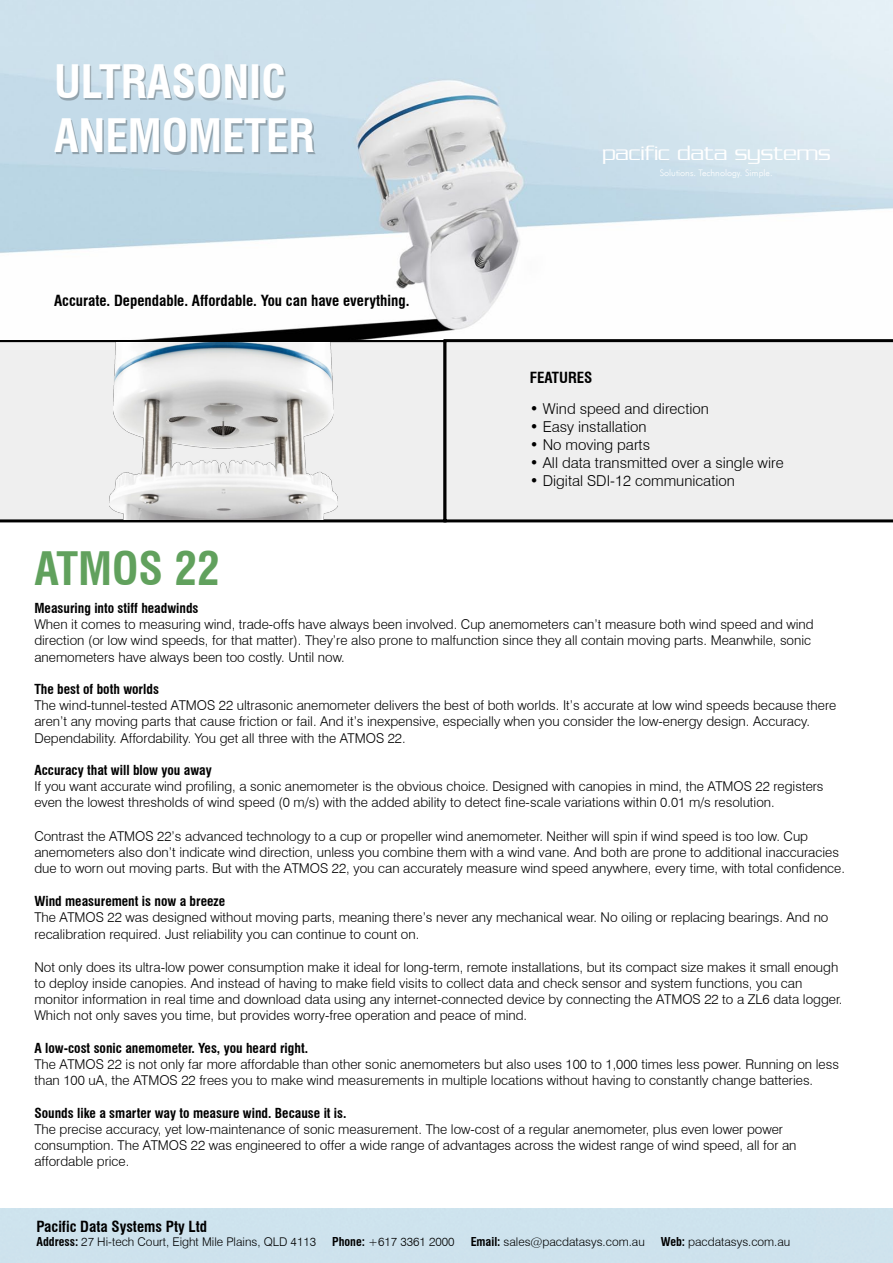
<style>
.page{position:relative;width:893px;height:1263px;background:#fff}
.page>*{position:absolute;margin:0;border:0;box-sizing:border-box;transform-origin:0 0}
.t1{font:700 condensed 45px/54px "Swiss 721 BT";color:#fff}
.t2{font:700 condensed 45px "Swiss 721 BT";color:#61a15d}
.t3{font:22.5px "Serpentine ICG Light";color:#fff}
.t4{font:300 15px "Swiss 721 BT";color:#000}
.t5{font:700 condensed 15px "Swiss 721 BT";color:#000}
.t6{font:300 13.5px/16.2px "Swiss 721 BT";color:#000}
.t7{font:700 condensed 13.5px "Swiss 721 BT";color:#000}
.t8{font:300 12px "Swiss 721 BT";color:#000}
.t9{font:italic 9px "Futura";color:#fff}
.s1{font-weight:700;font-stretch:condensed}
</style>
<div class="page">
<svg style="left:0;top:339px;width:443px;height:183px"></svg>
<img style="left:0;top:0;width:893px;height:339px">
<div style="left:56px;top:65px;width:260px;height:89px;background:#000;opacity:.26"></div>
<img style="left:80px;top:343px;width:287px;height:176px">
<div style="left:443px;top:339px;width:450px;height:183px;background:#efefef"></div>
<h1 class="t1" style="left:54px;top:55px;width:262px">ULTRASONIC<br>ANEMOMETER</h1>
<p class="t5" style="left:54px;top:291px;width:357px">Accurate. Dependable. Affordable. You can have everything.</p>
<h2 class="t3" style="left:602px;top:140px;width:230px">pacific data systems</h2>
<p class="t9" style="left:660px;top:167px;width:114px">Solutions. Technology. Simple.</p>
<p class="t5" style="left:530px;top:369px;width:64px">FEATURES</p>
<p class="t4" style="left:530px;top:399px;width:181px">• Wind speed and direction</p>
<p class="t4" style="left:530px;top:417px;width:118px">• Easy installation</p>
<p class="t4" style="left:530px;top:435px;width:122px">• No moving parts</p>
<p class="t4" style="left:530px;top:453px;width:255px">• All data transmitted over a single wire</p>
<p class="t4" style="left:530px;top:471px;width:207px">• Digital SDI-12 communication</p>
<h1 class="t2" style="left:34px;top:541px;width:187px">ATMOS 22</h1>
<p class="t7" style="left:34px;top:600px;width:166px">Measuring into stiff headwinds</p>
<p class="t6" style="left:34px;top:616px;width:781px">When it comes to measuring wind, trade-offs have always been involved. Cup anemometers can’t measure both wind speed and wind direction (or low wind speeds, for that matter). They’re also prone to malfunction since they all contain moving parts. Meanwhile, sonic anemometers have always been too costly. Until now.</p>
<p class="t7" style="left:34px;top:681px;width:126px">The best of both worlds</p>
<p class="t6" style="left:34px;top:697px;width:803px">The wind-tunnel-tested ATMOS 22 ultrasonic anemometer delivers the best of both worlds. It’s accurate at low wind speeds because there aren’t any moving parts that cause friction or fail. And it’s inexpensive, especially when you consider the low-energy design. Accuracy.<br>Dependability. Affordability. You get all three with the ATMOS 22.</p>
<p class="t7" style="left:34px;top:762px;width:179px">Accuracy that will blow you away</p>
<p class="t6" style="left:34px;top:778px;width:791px">If you want accurate wind profiling, a sonic anemometer is the obvious choice. Designed with canopies in mind, the ATMOS 22 registers even the lowest thresholds of wind speed (0 m/s) with the added ability to detect fine-scale variations within 0.01 m/s resolution.</p>
<p class="t6" style="left:34px;top:828px;width:812px">Contrast the ATMOS 22’s advanced technology to a cup or propeller wind anemometer. Neither will spin if wind speed is too low. Cup anemometers also don’t indicate wind direction, unless you combine them with a wind vane. And both are prone to additional inaccuracies due to worn out moving parts. But with the ATMOS 22, you can accurately measure wind speed anywhere, every time, with total confidence.</p>
<p class="t7" style="left:34px;top:893px;width:192px">Wind measurement is now a breeze</p>
<p class="t6" style="left:34px;top:909px;width:796px">The ATMOS 22 was designed without moving parts, meaning there’s never any mechanical wear. No oiling or replacing bearings. And no recalibration required. Just reliability you can continue to count on.</p>
<p class="t6" style="left:34px;top:959px;width:810px">Not only does its ultra-low power consumption make it ideal for long-term, remote installations, but its compact size makes it small enough to deploy inside canopies. And instead of having to make field visits to collect data and check sensor and system functions, you can monitor information in real time and download data using any internet-connected device by connecting the ATMOS 22 to a ZL6 data logger.<br>Which not only saves you time, but provides worry-free operation and peace of mind.</p>
<p class="t7" style="left:34px;top:1040px;width:275px">A low-cost sonic anemometer. Yes, you heard right.</p>
<p class="t6" style="left:34px;top:1056px;width:806px">The ATMOS 22 is not only far more affordable than other sonic anemometers but also uses 100 to 1,000 times less power. Running on less than 100 uA, the ATMOS 22 frees you to make wind measurements in multiple locations without having to constantly change batteries.</p>
<p class="t7" style="left:34px;top:1105px;width:314px">Sounds like a smarter way to measure wind. Because it is.</p>
<p class="t6" style="left:34px;top:1121px;width:764px">The precise accuracy, yet low-maintenance of sonic measurement. The low-cost of a regular anemometer, plus even lower power consumption. The ATMOS 22 was engineered to offer a wide range of advantages across the widest range of wind speed, all for an affordable price.</p>
<p class="t5" style="left:36px;top:1217px;width:172px">Pacific Data Systems Pty Ltd</p>
<p class="t8" style="left:36px;top:1235px;width:281px"><span class="s1">Address:</span> 27 Hi-tech Court, Eight Mile Plains, QLD 4113</p>
<p class="t8" style="left:332px;top:1235px;width:124px"><span class="s1">Phone:</span> +617 3361 2000</p>
<p class="t8" style="left:471px;top:1235px;width:176px"><span class="s1">Email:</span> sales@pacdatasys.com.au</p>
<p class="t8" style="left:661px;top:1235px;width:131px"><span class="s1">Web:</span> pacdatasys.com.au</p>
</div>
